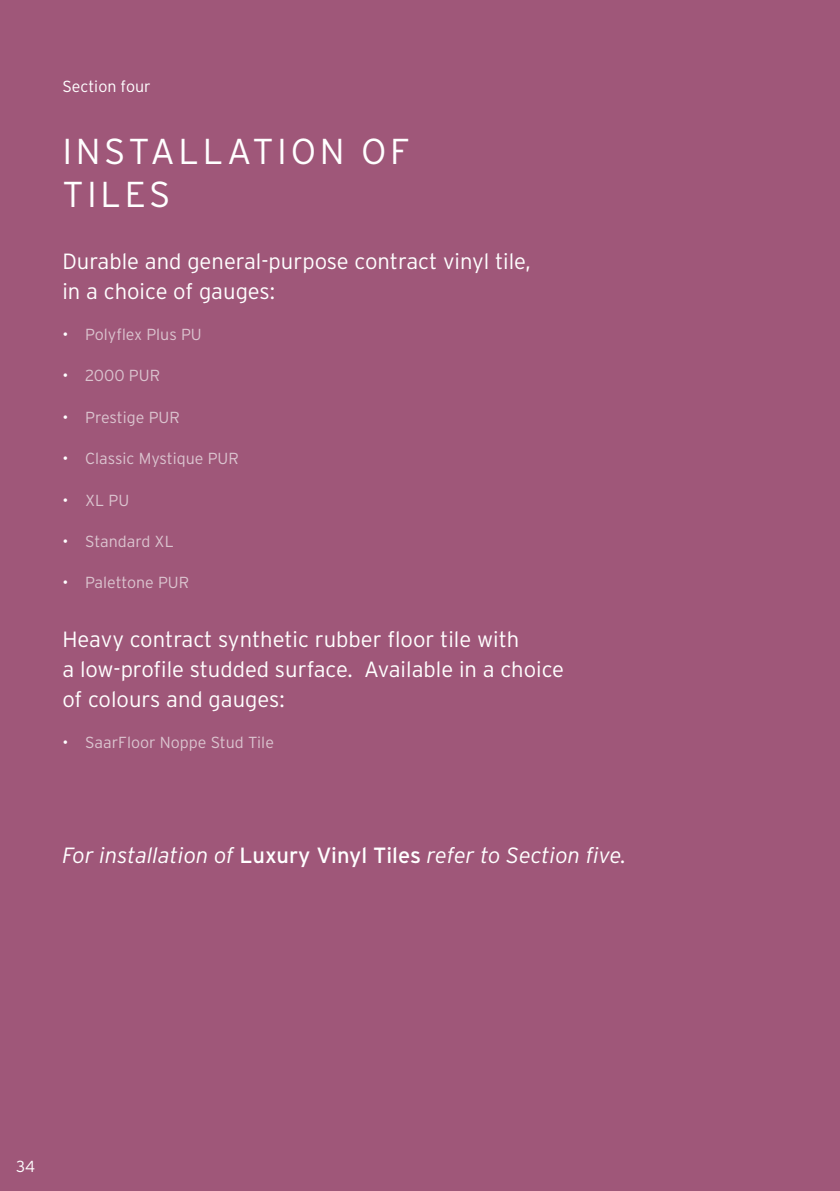
<style>
.page{position:relative;width:840px;height:1191px;background:#fff}
.page>*{position:absolute;margin:0;border:0;box-sizing:border-box;transform-origin:0 0}
.t1{font:300 36px/43.2px "Interstate";letter-spacing:.1em;color:#fff}
.t2{font:300 22px/30px "Interstate";color:#fff}
.t3{font:italic 300 22px "Interstate";color:#fff}
.t4{font:300 16px "Interstate";color:#dbc4cf}
.t5{font:300 16px "Interstate";color:#fff}
.s1{color:#fff}
.s2{font-weight:400;font-style:normal}
</style>
<div class="page">
<div style="left:0;top:0;width:839px;height:1191px;background:#9f5779"></div>
<p class="t5" style="left:62px;top:78px;width:90px">Section four</p>
<h1 class="t1" style="left:62px;top:129px;width:349px">INSTALLATION OF<br>TILES</h1>
<p class="t2" style="left:62px;top:246px;width:469px">Durable and general-purpose contract vinyl tile, in a choice of gauges:</p>
<p class="t4" style="left:62px;top:325px;width:141px"><span class="s1">•</span> Polyflex Plus PU</p>
<p class="t4" style="left:62px;top:367px;width:99px"><span class="s1">•</span> 2000 PUR</p>
<p class="t4" style="left:62px;top:408px;width:119px"><span class="s1">•</span> Prestige PUR</p>
<p class="t4" style="left:62px;top:449px;width:178px"><span class="s1">•</span> Classic Mystique PUR</p>
<p class="t4" style="left:62px;top:491px;width:68px"><span class="s1">•</span> XL PU</p>
<p class="t4" style="left:62px;top:532px;width:113px"><span class="s1">•</span> Standard XL</p>
<p class="t4" style="left:62px;top:573px;width:128px"><span class="s1">•</span> Palettone PUR</p>
<p class="t2" style="left:62px;top:623px;width:503px">Heavy contract synthetic rubber floor tile with<br>a low-profile studded surface. Available in a choice of colours and gauges:</p>
<p class="t4" style="left:62px;top:733px;width:213px"><span class="s1">•</span> SaarFloor Noppe Stud Tile</p>
<p class="t3" style="left:62px;top:842px;width:565px">For installation of <span class="s2">Luxury Vinyl Tiles</span> refer to Section five.</p>
<p class="t5" style="left:16px;top:1157px;width:21px">34</p>
</div>
